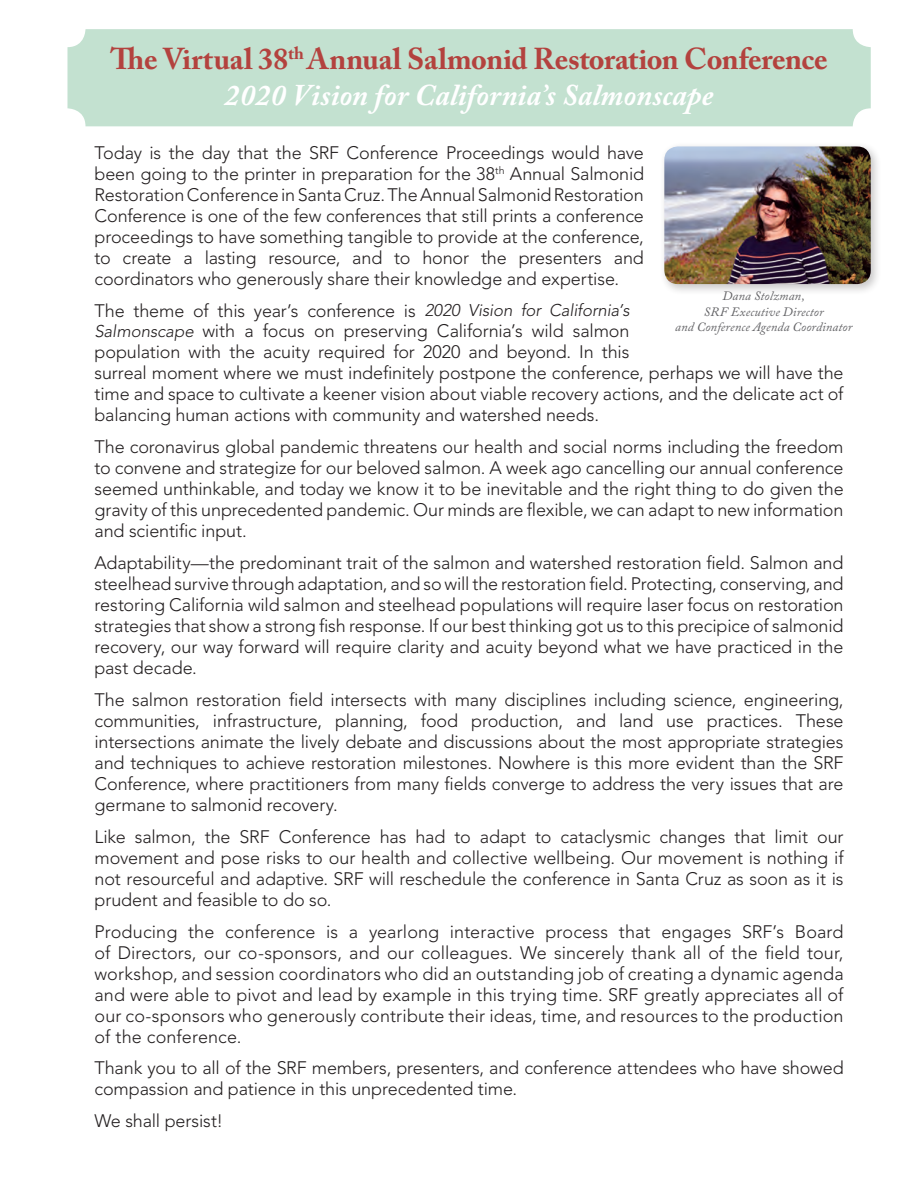
<style>
.page{position:relative;width:918px;height:1188px;background:#fff}
.page>*{position:absolute;margin:0;border:0;box-sizing:border-box;transform-origin:0 0}
.Header_Casalon_Bld{font:700 30px "Adobe Caslon Pro";letter-spacing:-.01em;color:#b3423e}
.Header_Casalon_Bld-2{font:italic 700 30px "Adobe Caslon Pro";letter-spacing:.005em;color:#fff}
.WorkshopText_Avenir{font:300 18px/21px "Avenir";letter-spacing:-.005em;color:#231f20;text-align:justify}
.Photo_Caption_Caslon{font:italic 12.75px "Adobe Caslon Pro";letter-spacing:.01em;color:#636366}
.s1{font-style:italic;font-size:16.8px}
</style>
<div class="page">
<div style="left:68px;top:29px;width:803px;height:97px;background:#c3e1d0;border-radius:18px"></div>
<div style="left:660px;top:142px;width:223px;height:154px;background:#231f20;opacity:.25"></div>
<img style="left:664px;top:146px;width:207px;height:138px">
<p class="Header_Casalon_Bld" style="left:111px;top:41px;width:719px">The Virtual 38<sup>th</sup> Annual Salmonid Restoration Conference</p>
<p class="Header_Casalon_Bld-2" style="left:225px;top:77px;width:490px">2020 Vision for California’s Salmonscape</p>
<p class="WorkshopText_Avenir" style="left:94px;top:142px;width:551px">Today is the day that the SRF Conference Proceedings would have been going to the printer in preparation for the 38<sup>th</sup> Annual Salmonid Restoration Conference in Santa Cruz. The Annual Salmonid Restoration Conference is one of the few conferences that still prints a conference proceedings to have something tangible to provide at the conference, to create a lasting resource, and to honor the presenters and coordinators who generously share their knowledge and expertise.</p>
<p class="WorkshopText_Avenir" style="left:94px;top:300px;width:751px;text-align:left">The theme of this year’s conference is <span class="s1">2020 Vision for California’s<br>Salmonscape</span> with a focus on preserving California’s wild salmon<br>population with the acuity required for 2020 and beyond. In this<br>surreal moment where we must indefinitely postpone the conference, perhaps we will have the time and space to cultivate a keener vision about viable recovery actions, and the delicate act of balancing human actions with community and watershed needs.</p>
<p class="WorkshopText_Avenir" style="left:95px;top:437px;width:751px">The coronavirus global pandemic threatens our health and social norms including the freedom to convene and strategize for our beloved salmon. A week ago cancelling our annual conference seemed unthinkable, and today we know it to be inevitable and the right thing to do given the gravity of this unprecedented pandemic. Our minds are flexible, we can adapt to new information and scientific input.</p>
<p class="WorkshopText_Avenir" style="left:95px;top:552px;width:751px">Adaptability—the predominant trait of the salmon and watershed restoration field. Salmon and steelhead survive through adaptation, and so will the restoration field. Protecting, conserving, and restoring California wild salmon and steelhead populations will require laser focus on restoration strategies that show a strong fish response. If our best thinking got us to this precipice of salmonid recovery, our way forward will require clarity and acuity beyond what we have practiced in the past decade.</p>
<p class="WorkshopText_Avenir" style="left:95px;top:689px;width:751px">The salmon restoration field intersects with many disciplines including science, engineering, communities, infrastructure, planning, food production, and land use practices. These intersections animate the lively debate and discussions about the most appropriate strategies and techniques to achieve restoration milestones. Nowhere is this more evident than the SRF Conference, where practitioners from many fields converge to address the very issues that are germane to salmonid recovery.</p>
<p class="WorkshopText_Avenir" style="left:95px;top:826px;width:751px">Like salmon, the SRF Conference has had to adapt to cataclysmic changes that limit our movement and pose risks to our health and collective wellbeing. Our movement is nothing if not resourceful and adaptive. SRF will reschedule the conference in Santa Cruz as soon as it is prudent and feasible to do so.</p>
<p class="WorkshopText_Avenir" style="left:95px;top:921px;width:751px">Producing the conference is a yearlong interactive process that engages SRF’s Board of Directors, our co-sponsors, and our colleagues. We sincerely thank all of the field tour, workshop, and session coordinators who did an outstanding job of creating a dynamic agenda and were able to pivot and lead by example in this trying time. SRF greatly appreciates all of our co-sponsors who generously contribute their ideas, time, and resources to the production of the conference.</p>
<p class="WorkshopText_Avenir" style="left:95px;top:1058px;width:751px">Thank you to all of the SRF members, presenters, and conference attendees who have showed compassion and patience in this unprecedented time.</p>
<p class="WorkshopText_Avenir" style="left:95px;top:1111px;width:130px">We shall persist!</p>
<p class="Photo_Caption_Caslon" style="left:723px;top:288px;width:84px">Dana Stolzman,</p>
<p class="Photo_Caption_Caslon" style="left:704px;top:304px;width:121px">SRF Executive Director</p>
<p class="Photo_Caption_Caslon" style="left:675px;top:319px;width:179px">and Conference Agenda Coordinator</p>
</div>
